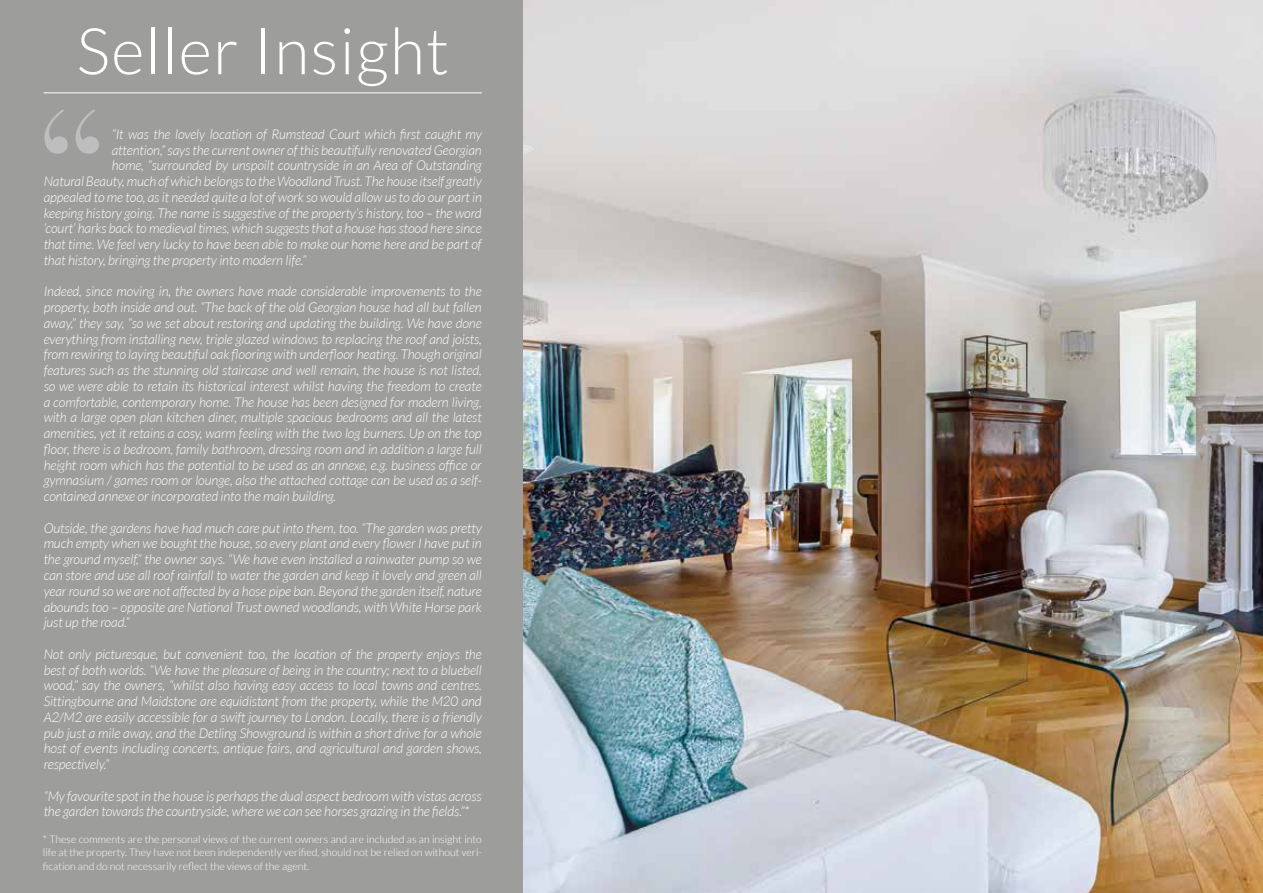
<style>
.page{position:relative;width:1263px;height:893px;background:#fff}
.page>*{position:absolute;margin:0;border:0;box-sizing:border-box;transform-origin:0 0}
.t1{font:300 64.5px "Lato";letter-spacing:.02em;color:#fff}
.t2{font:italic 300 13.5px/15.8px "Lato";letter-spacing:-.01em;color:#fff;text-align:justify}
.t3{font:300 10.5px/13.5px "Lato";color:#fff;text-align:justify}
</style>
<div class="page">
<img style="left:523px;top:0;width:740px;height:893px">
<div style="left:0;top:0;width:523px;height:893px;background:#9d9d9c"></div>
<hr style="left:44px;top:92px;width:438px;height:1px;background:#fff">
<svg style="left:44px;top:109px;width:55px;height:45px"></svg>
<h1 class="t1" style="left:76px;top:17px;width:374px">Seller Insight</h1>
<p class="t2" style="left:112px;top:127px;width:372px">“It was the lovely location of Rumstead Court which first caught my</p>
<p class="t2" style="left:112px;top:142px;width:372px">attention,” says the current owner of this beautifully renovated Georgian</p>
<p class="t2" style="left:112px;top:158px;width:372px">home, “surrounded by unspoilt countryside in an Area of Outstanding</p>
<p class="t2" style="left:44px;top:174px;width:440px">Natural Beauty, much of which belongs to the Woodland Trust. The house itself greatly</p>
<p class="t2" style="left:44px;top:190px;width:440px">appealed to me too, as it needed quite a lot of work so would allow us to do our part in</p>
<p class="t2" style="left:44px;top:205px;width:440px">keeping history going. The name is suggestive of the property’s history, too – the word</p>
<p class="t2" style="left:44px;top:221px;width:440px">‘court’ harks back to medieval times, which suggests that a house has stood here since</p>
<p class="t2" style="left:44px;top:237px;width:440px">that time. We feel very lucky to have been able to make our home here and be part of</p>
<p class="t2" style="left:44px;top:253px;width:264px">that history, bringing the property into modern life.”</p>
<p class="t2" style="left:44px;top:284px;width:440px">Indeed, since moving in, the owners have made considerable improvements to the property, both inside and out. “The back of the old Georgian house had all but fallen away,” they say, “so we set about restoring and updating the building. We have done everything from installing new, triple glazed windows to replacing the roof and joists, from rewiring to laying beautiful oak flooring with underfloor heating. Though original features such as the stunning old staircase and well remain, the house is not listed, so we were able to retain its historical interest whilst having the freedom to create a comfortable, contemporary home. The house has been designed for modern living, with a large open plan kitchen diner, multiple spacious bedrooms and all the latest amenities, yet it retains a cosy, warm feeling with the two log burners. Up on the top floor, there is a bedroom, family bathroom, dressing room and in addition a large full height room which has the potential to be used as an annexe, e.g. business office or gymnasium / games room or lounge, also the attached cottage can be used as a self&shy;contained annexe or incorporated into the main building.</p>
<p class="t2" style="left:44px;top:520px;width:440px">Outside, the gardens have had much care put into them, too. “The garden was pretty much empty when we bought the house, so every plant and every flower I have put in the ground myself,” the owner says. “We have even installed a rainwater pump so we can store and use all roof rainfall to water the garden and keep it lovely and green all year round so we are not affected by a hose pipe ban. Beyond the garden itself, nature abounds too – opposite are National Trust owned woodlands, with White Horse park just up the road.”</p>
<p class="t2" style="left:44px;top:646px;width:440px">Not only picturesque, but convenient too, the location of the property enjoys the best of both worlds. “We have the pleasure of being in the country; next to a bluebell wood,” say the owners, “whilst also having easy access to local towns and centres.<br>Sittingbourne and Maidstone are equidistant from the property, while the M20 and A2/M2 are easily accessible for a swift journey to London. Locally, there is a friendly pub just a mile away, and the Detling Showground is within a short drive for a whole host of events including concerts, antique fairs, and agricultural and garden shows, respectively.”</p>
<p class="t2" style="left:44px;top:788px;width:440px">“My favourite spot in the house is perhaps the dual aspect bedroom with vistas across the garden towards the countryside, where we can see horses grazing in the fields.”*</p>
<p class="t3" style="left:43px;top:832px;width:441px">* These comments are the personal views of the current owners and are included as an insight into life at the property. They have not been independently verified, should not be relied on without veri&shy;fication and do not necessarily reflect the views of the agent.</p>
</div>
